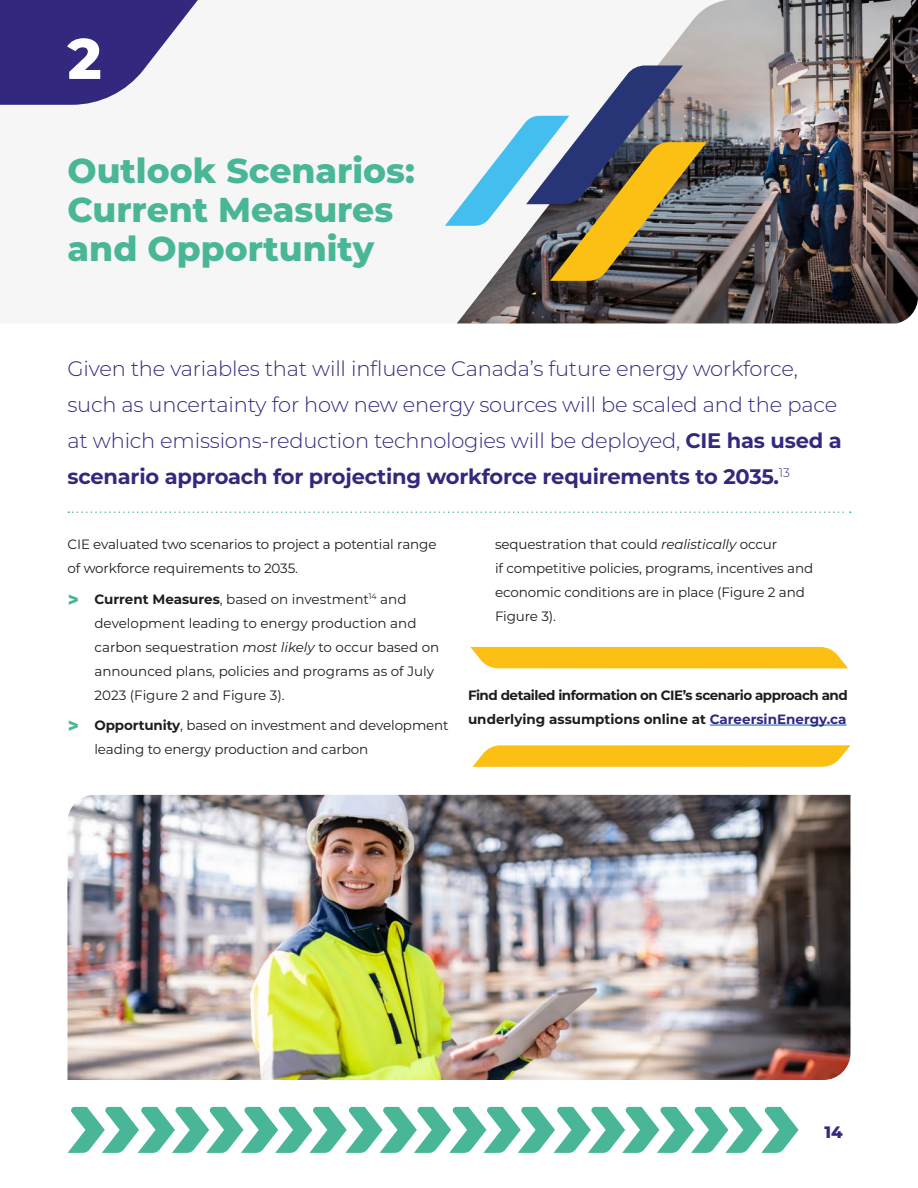
<style>
.page{position:relative;width:918px;height:1188px;background:#fff}
.page>*{position:absolute;margin:0;border:0;box-sizing:border-box;transform-origin:0 0}
.t1{font:800 57px "Montserrat";color:#fff}
.t2{font:800 34.5px/39px "Montserrat";color:#4ab698}
.t3{font:300 21px/36px "Montserrat";letter-spacing:-.01em;color:#32297f}
.t4{font:800 16.5px "Montserrat";color:#32297f}
.t5{font:13.5px/24px "Montserrat";letter-spacing:-.01em;color:#1d1d1b}
.t6{font:700 13.5px/24px "Montserrat";letter-spacing:-.01em;color:#1d1d1b}
.s1{font-weight:700}
.s2{font-family:"Gotham HTF";font-weight:900;font-size:18px;color:#4ab698}
.s3{font-style:italic}
.s4{color:#32297f}
</style>
<div class="page">
<svg style="left:68px;top:1107px;width:731px;height:46px"></svg>
<svg style="left:68px;top:511px;width:783px;height:2px"></svg>
<hr style="left:710px;top:725px;width:137px;height:1px;background:#0563c1">
<div style="left:470px;top:647px;width:378px;height:21px;background:#fcc014"></div>
<svg style="left:472px;top:745px;width:378px;height:22px;background:#fcc425"></svg>
<img style="left:457px;top:0;width:461px;height:323px">
<svg style="left:445px;top:65px;width:262px;height:216px"></svg>
<svg style="left:0;top:0;width:198px;height:105px"></svg>
<img style="left:68px;top:795px;width:782px;height:285px">
<h1 class="t1" style="left:68px;top:17px;width:36px">2</h1>
<h2 class="t2" style="left:68px;top:150px;width:349px">Outlook Scenarios:<br>Current Measures and Opportunity</h2>
<p class="t3" style="left:68px;top:350px;width:776px">Given the variables that will influence Canada’s future energy workforce, such as uncertainty for how new energy sources will be scaled and the pace at which emissions-reduction technologies will be deployed, <span class="s1">CIE has used a scenario approach for projecting workforce requirements to 2035.</span><sup>13</sup></p>
<p class="t5" style="left:68px;top:532px;width:371px">CIE evaluated two scenarios to project a potential range of workforce requirements to 2035.</p>
<p class="t5" style="left:94px;top:586px;width:346px;text-indent:-27px"><span class="s2">&gt;</span> <span class="s1">Current Measures</span>, based on investment<sup>14</sup> and development leading to energy production and carbon sequestration <span class="s3">most likely</span> to occur based on announced plans, policies and programs as of July 2023 (Figure 2 and Figure 3).</p>
<p class="t5" style="left:94px;top:713px;width:356px;text-indent:-27px"><span class="s2">&gt;</span> <span class="s1">Opportunity</span>, based on investment and development leading to energy production and carbon</p>
<p class="t5" style="left:495px;top:532px;width:320px">sequestration that could <span class="s3">realistically</span> occur<br>if competitive policies, programs, incentives and economic conditions are in place (Figure 2 and Figure 3).</p>
<p class="t6" style="left:468px;top:682px;width:381px">Find detailed information on CIE’s scenario approach and underlying assumptions online at <span class="s4">CareersinEnergy.ca</span></p>
<p class="t4" style="left:825px;top:1120px;width:20px">14</p>
</div>
